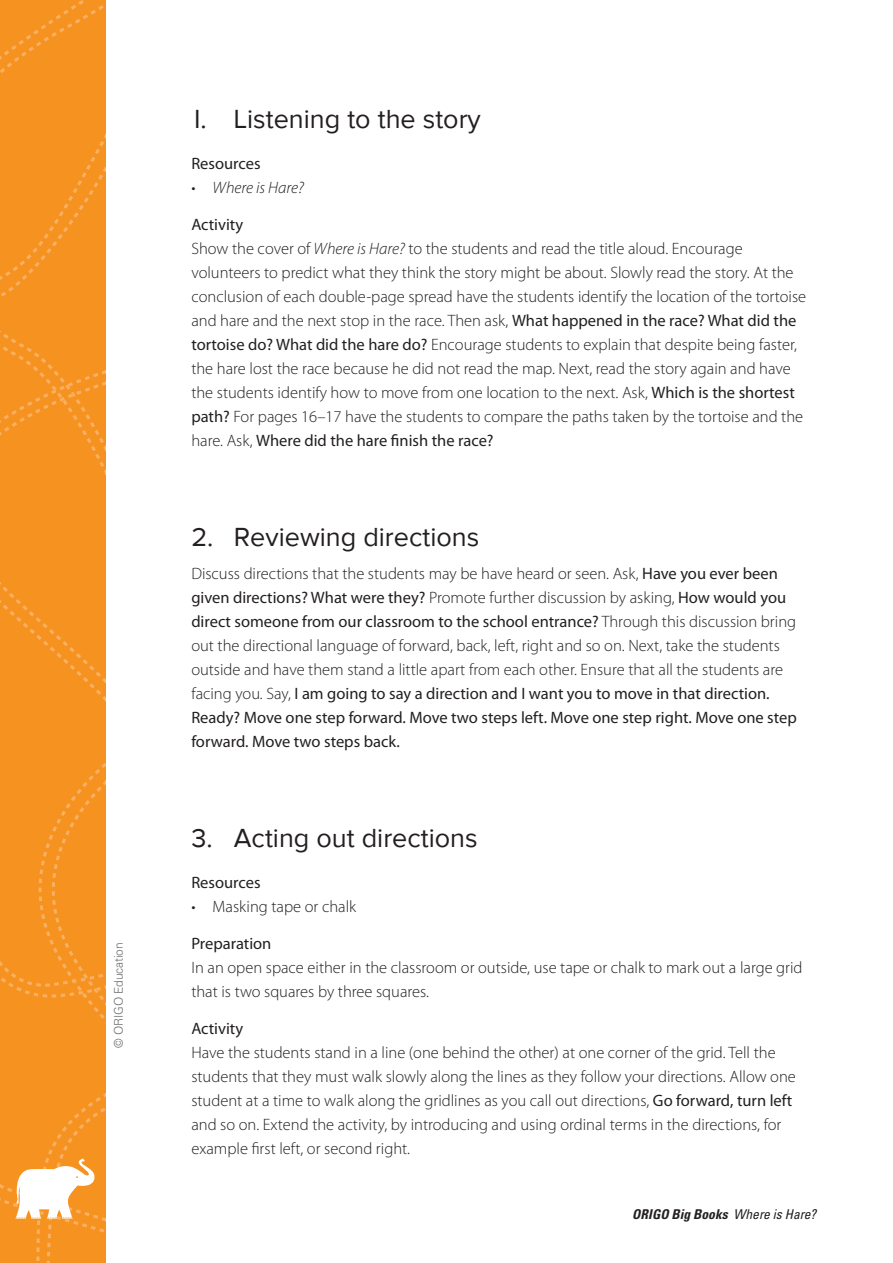
<style>
.page{position:relative;width:893px;height:1263px;background:#fff}
.page>*{position:absolute;margin:0;border:0;box-sizing:border-box;transform-origin:0 0}
.t1{font:27px "Proxima Nova";color:#231f20}
.t2{font:300 16.5px/24px "Myriad Pro";color:#231f20}
.t3{font:16.5px "Myriad Pro";color:#231f20}
.t4{font:italic 300 16.5px "Myriad Pro";color:#231f20}
.t5{font:italic 700 condensed 13.5px "Univers";letter-spacing:.005em;color:#231f20}
.t6{font:300 12px "Univers";letter-spacing:-.01em;color:#6d6f71}
.s1{font-style:normal}
.s2{font-weight:400}
.s3{font-style:italic}
</style>
<div class="page">
<div style="left:0;top:0;width:106px;height:1263px;background:#f69220"></div>
<svg style="left:0;top:0;width:104px;height:467px"></svg>
<svg style="left:0;top:370px;width:106px;height:65px"></svg>
<svg style="left:0;top:582px;width:106px;height:119px"></svg>
<svg style="left:0;top:763px;width:106px;height:260px"></svg>
<svg style="left:0;top:1093px;width:106px;height:170px"></svg>
<p class="t6" style="left:111px;top:1048px;width:107px;rotate:-90deg">© ORIGO Education</p>
<h1 class="t1" style="left:191px;top:104px;width:291px">1. Listening to the story</h1>
<p class="t3" style="left:191px;top:154px;width:71px">Resources</p>
<p class="t4" style="left:191px;top:178px;width:114px"><span class="s1">•</span> Where is Hare?</p>
<p class="t2" style="left:191px;top:212px;width:616px"><span class="s2">Activity<br></span>Show the cover of <span class="s3">Where is Hare?</span> to the students and read the title aloud. Encourage volunteers to predict what they think the story might be about. Slowly read the story. At the conclusion of each double-page spread have the students identify the location of the tortoise and hare and the next stop in the race. Then ask, <span class="s2">What happened in the race? What did the tortoise do? What did the hare do?</span> Encourage students to explain that despite being faster, the hare lost the race because he did not read the map. Next, read the story again and have the students identify how to move from one location to the next. Ask, <span class="s2">Which is the shortest path?</span> For pages 16–17 have the students to compare the paths taken by the tortoise and the hare. Ask, <span class="s2">Where did the hare finish the race?</span></p>
<h1 class="t1" style="left:191px;top:522px;width:290px">2. Reviewing directions</h1>
<p class="t2" style="left:191px;top:561px;width:607px">Discuss directions that the students may be have heard or seen. Ask, <span class="s2">Have you ever been given directions? What were they?</span> Promote further discussion by asking, <span class="s2">How would you direct someone from our classroom to the school entrance?</span> Through this discussion bring out the directional language of forward, back, left, right and so on. Next, take the students outside and have them stand a little apart from each other. Ensure that all the students are facing you. Say, <span class="s2">I am going to say a direction and I want you to move in that direction.<br>Ready? Move one step forward. Move two steps left. Move one step right. Move one step forward. Move two steps back.</span></p>
<h1 class="t1" style="left:191px;top:823px;width:288px">3. Acting out directions</h1>
<p class="t3" style="left:191px;top:873px;width:71px">Resources</p>
<p class="t2" style="left:191px;top:895px;width:166px">• Masking tape or chalk</p>
<p class="t3" style="left:191px;top:934px;width:82px">Preparation</p>
<p class="t2" style="left:191px;top:956px;width:613px">In an open space either in the classroom or outside, use tape or chalk to mark out a large grid that is two squares by three squares.</p>
<p class="t3" style="left:191px;top:1019px;width:54px">Activity</p>
<p class="t2" style="left:191px;top:1040px;width:606px">Have the students stand in a line (one behind the other) at one corner of the grid. Tell the students that they must walk slowly along the lines as they follow your directions. Allow one student at a time to walk along the gridlines as you call out directions, <span class="s2">Go forward, turn left </span>and so on. Extend the activity, by introducing and using ordinal terms in the directions, for example first left, or second right.</p>
<p class="t5" style="left:632px;top:1205px;width:185px">ORIGO Big Books <span class="s2">Where is Hare?</span></p>
</div>
